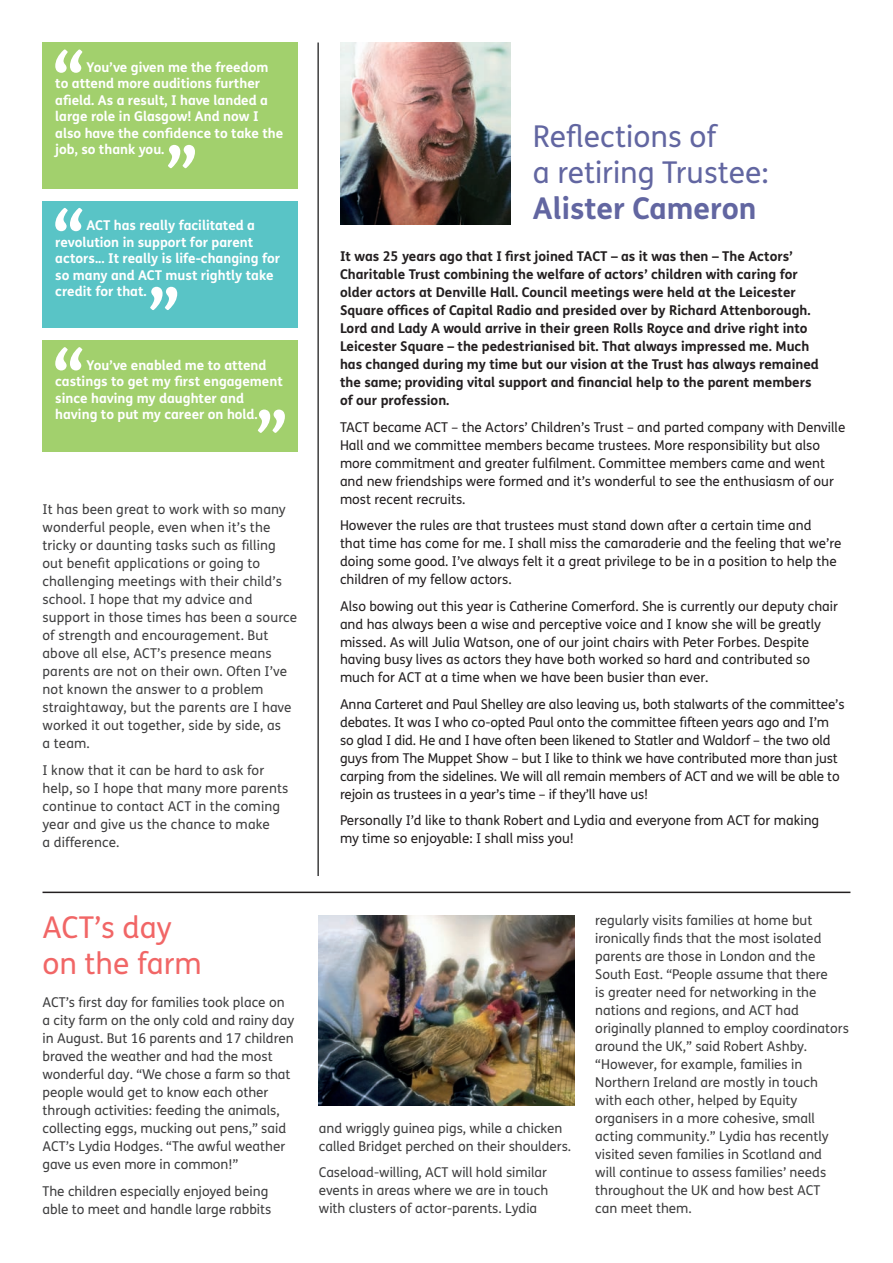
<style>
.page{position:relative;width:893px;height:1263px;background:#fff}
.page>*{position:absolute;margin:0;border:0;box-sizing:border-box;transform-origin:0 0}
.t1{font:30px/36px "FS Me";color:#6266a1}
.t2{font:30px/36px "FS Me";color:#f16666}
.t3{font:700 30px "FS Me";color:#6266a1}
.t4{font:13.5px/18px "FS Me";color:#3e3e3f}
.t5{font:13.5px/18px "FS Me";color:#231f20}
.t6{font:700 13.5px/18px "FS Me";color:#231f20}
.t7{font:700 13.5px/16.5px "FS Me";color:#fff}
</style>
<div class="page">
<div style="left:0;top:1230px;width:20px;height:33px;background:#fbfdfe"></div>
<img style="left:319px;top:915px;width:255px;height:191px">
<div style="left:43px;top:43px;width:255px;height:146px;background:#a2d06d"></div>
<svg style="left:55px;top:49px;width:27px;height:24px"></svg>
<svg style="left:168px;top:145px;width:27px;height:23px"></svg>
<div style="left:43px;top:340px;width:255px;height:112px;background:#a2d06d"></div>
<svg style="left:55px;top:347px;width:27px;height:23px"></svg>
<svg style="left:258px;top:410px;width:27px;height:23px"></svg>
<div style="left:43px;top:201px;width:255px;height:126px;background:#59c4c6"></div>
<svg style="left:55px;top:208px;width:27px;height:23px"></svg>
<svg style="left:150px;top:287px;width:27px;height:23px"></svg>
<img style="left:340px;top:43px;width:170px;height:181px">
<hr style="left:317px;top:43px;width:2px;height:833px;background:#3e3e3f">
<hr style="left:43px;top:891px;width:807px;height:2px;background:#231f20">
<p class="t7" style="left:55px;top:58px;width:230px;text-indent:31px">You’ve given me the freedom to attend more auditions further afield. As a result, I have landed a large role in Glasgow! And now I also have the confidence to take the job, so thank you.</p>
<p class="t7" style="left:55px;top:217px;width:226px;text-indent:31px">ACT has really facilitated a revolution in support for parent actors... It really is life-changing for so many and ACT must rightly take credit for that.</p>
<p class="t7" style="left:55px;top:356px;width:229px;text-indent:31px">You’ve enabled me to attend castings to get my first engagement since having my daughter and having to put my career on hold.</p>
<p class="t4" style="left:43px;top:500px;width:256px">It has been great to work with so many wonderful people, even when it’s the tricky or daunting tasks such as filling out benefit applications or going to challenging meetings with their child’s school. I hope that my advice and support in those times has been a source of strength and encouragement. But above all else, ACT’s presence means parents are not on their own. Often I’ve not known the answer to a problem straightaway, but the parents are I have worked it out together, side by side, as<br>a team.</p>
<p class="t4" style="left:43px;top:760px;width:247px">I know that it can be hard to ask for help, so I hope that many more parents continue to contact ACT in the coming year and give us the chance to make<br>a difference.</p>
<h1 class="t1" style="left:533px;top:118px;width:237px">Reflections of<br>a retiring Trustee:</h1>
<h1 class="t3" style="left:533px;top:185px;width:225px">Alister Cameron</h1>
<p class="t6" style="left:340px;top:246px;width:480px">It was 25 years ago that I first joined TACT – as it was then – The Actors’ Charitable Trust combining the welfare of actors’ children with caring for older actors at Denville Hall. Council meetings were held at the Leicester Square offices of Capital Radio and presided over by Richard Attenborough.<br>Lord and Lady A would arrive in their green Rolls Royce and drive right into Leicester Square – the pedestrianised bit. That always impressed me. Much has changed during my time but our vision at the Trust has always remained the same; providing vital support and financial help to the parent members of our profession.</p>
<p class="t5" style="left:340px;top:417px;width:507px">TACT became ACT – the Actors’ Children’s Trust – and parted company with Denville Hall and we committee members became trustees. More responsibility but also more commitment and greater fulfilment. Committee members came and went and new friendships were formed and it’s wonderful to see the enthusiasm of our most recent recruits.</p>
<p class="t5" style="left:340px;top:516px;width:503px">However the rules are that trustees must stand down after a certain time and<br>that time has come for me. I shall miss the camaraderie and the feeling that we’re doing some good. I’ve always felt it a great privilege to be in a position to help the children of my fellow actors.</p>
<p class="t5" style="left:340px;top:596px;width:499px">Also bowing out this year is Catherine Comerford. She is currently our deputy chair and has always been a wise and perceptive voice and I know she will be greatly missed. As will Julia Watson, one of our joint chairs with Peter Forbes. Despite having busy lives as actors they have both worked so hard and contributed so much for ACT at a time when we have been busier than ever.</p>
<p class="t5" style="left:340px;top:695px;width:506px">Anna Carteret and Paul Shelley are also leaving us, both stalwarts of the committee’s debates. It was I who co-opted Paul onto the committee fifteen years ago and I’m so glad I did. He and I have often been likened to Statler and Waldorf – the two old guys from The Muppet Show – but I like to think we have contributed more than just carping from the sidelines. We will all remain members of ACT and we will be able to rejoin as trustees in a year’s time – if they’ll have us!</p>
<p class="t5" style="left:340px;top:811px;width:481px">Personally I’d like to thank Robert and Lydia and everyone from ACT for making my time so enjoyable: I shall miss you!</p>
<h1 class="t2" style="left:43px;top:908px;width:161px">ACT’s day on the farm</h1>
<p class="t4" style="left:43px;top:993px;width:253px">ACT’s first day for families took place on a city farm on the only cold and rainy day in August. But 16 parents and 17 children braved the weather and had the most wonderful day. “We chose a farm so that people would get to know each other through activities: feeding the animals, collecting eggs, mucking out pens,” said ACT’s Lydia Hodges. “The awful weather gave us even more in common!”</p>
<p class="t4" style="left:43px;top:1182px;width:230px">The children especially enjoyed being able to meet and handle large rabbits</p>
<p class="t4" style="left:319px;top:1119px;width:254px">and wriggly guinea pigs, while a chicken called Bridget perched on their shoulders.</p>
<p class="t4" style="left:319px;top:1163px;width:231px;text-align:justify">Caseload-willing, ACT will hold similar events in areas where we are in touch with clusters of actor-parents. Lydia</p>
<p class="t4" style="left:595px;top:911px;width:255px">regularly visits families at home but ironically finds that the most isolated parents are those in London and the South East. “People assume that there<br>is greater need for networking in the nations and regions, and ACT had originally planned to employ coordinators around the UK,” said Robert Ashby. “However, for example, families in Northern Ireland are mostly in touch<br>with each other, helped by Equity organisers in a more cohesive, small acting community.” Lydia has recently visited seven families in Scotland and<br>will continue to assess families’ needs throughout the UK and how best ACT<br>can meet them.</p>
</div>
